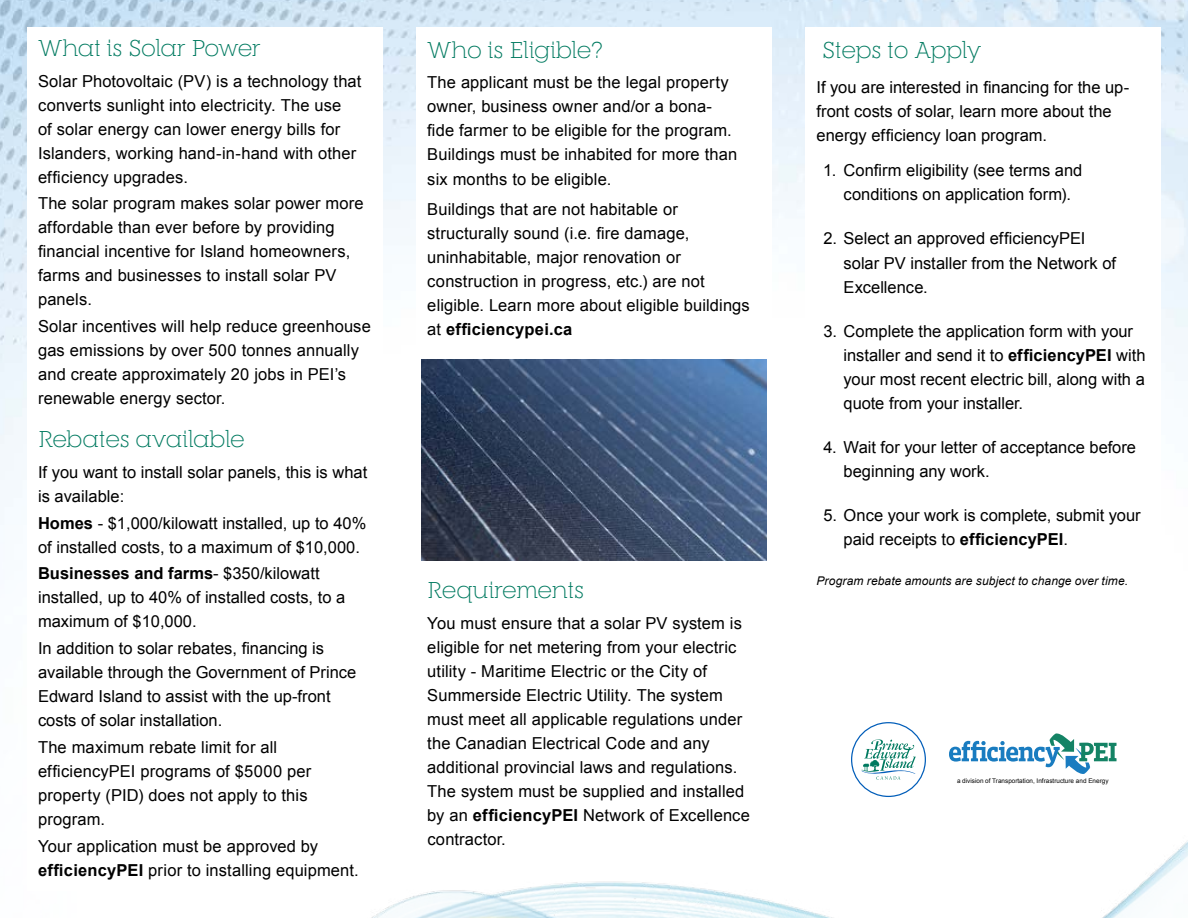
<style>
.page{position:relative;width:1188px;height:918px;background:#fff}
.page>*{position:absolute;margin:0;border:0;box-sizing:border-box;transform-origin:0 0}
.t1{font:300 22.5px "RNS Camelia";letter-spacing:-.02em;color:#007a60}
.t2{font:16.5px/24px "Arial";letter-spacing:.005em;color:#000}
.t3{font:italic 12px "Arial";letter-spacing:.01em;color:#000}
.t4{font:6.3px "Arial";color:#000}
.s1{font-weight:700}
</style>
<div class="page">
<img style="left:0;top:0;width:1188px;height:525px">
<div style="left:27px;top:27px;width:355px;height:864px;background:#fff"></div>
<div style="left:416px;top:27px;width:356px;height:864px;background:#fff"></div>
<div style="left:806px;top:27px;width:355px;height:864px;background:#fff"></div>
<img style="left:371px;top:791px;width:817px;height:127px">
<img style="left:421px;top:360px;width:346px;height:201px">
<div style="left:852px;top:723px;width:73px;height:73px;background:#fff;border-radius:50%"></div>
<div style="left:851px;top:722px;width:75px;height:75px;border:1px solid #005db9;border-radius:50%"></div>
<svg style="left:861px;top:739px;width:55px;height:41px"></svg>
<svg style="left:949px;top:733px;width:168px;height:41px"></svg>
<h1 class="t1" style="left:38px;top:35px;width:224px">What is Solar Power</h1>
<p class="t2" style="left:38px;top:69px;width:325px">Solar Photovoltaic (PV) is a technology that converts sunlight into electricity. The use<br>of solar energy can lower energy bills for Islanders, working hand-in-hand with other efficiency upgrades.</p>
<p class="t2" style="left:38px;top:192px;width:327px">The solar program makes solar power more affordable than ever before by providing financial incentive for Island homeowners, farms and businesses to install solar PV panels.</p>
<p class="t2" style="left:38px;top:315px;width:334px">Solar incentives will help reduce greenhouse gas emissions by over 500 tonnes annually and create approximately 20 jobs in PEI’s renewable energy sector.</p>
<h1 class="t1" style="left:38px;top:426px;width:208px">Rebates available</h1>
<p class="t2" style="left:38px;top:460px;width:331px">If you want to install solar panels, this is what is available:</p>
<p class="t2" style="left:38px;top:511px;width:330px"><span class="s1">Homes</span> - $1,000/kilowatt installed, up to 40% of installed costs, to a maximum of $10,000.</p>
<p class="t2" style="left:38px;top:562px;width:309px"><span class="s1">Businesses and farms</span>- $350/kilowatt installed, up to 40% of installed costs, to a maximum of $10,000.</p>
<p class="t2" style="left:38px;top:637px;width:320px">In addition to solar rebates, financing is available through the Government of Prince Edward Island to assist with the up-front costs of solar installation.</p>
<p class="t2" style="left:38px;top:736px;width:275px">The maximum rebate limit for all efficiencyPEI programs of $5000 per property (PID) does not apply to this program.</p>
<p class="t2" style="left:38px;top:834px;width:322px">Your application must be approved by <span class="s1">efficiencyPEI</span> prior to installing equipment.</p>
<h1 class="t1" style="left:427px;top:37px;width:177px">Who is Eligible?</h1>
<p class="t2" style="left:427px;top:71px;width:311px">The applicant must be the legal property owner, business owner and/or a bona&shy;fide farmer to be eligible for the program.<br>Buildings must be inhabited for more than six months to be eligible.</p>
<p class="t2" style="left:427px;top:198px;width:324px">Buildings that are not habitable or structurally sound (i.e. fire damage, uninhabitable, major renovation or construction in progress, etc.) are not eligible. Learn more about eligible buildings at <span class="s1">efficiencypei.ca</span></p>
<h1 class="t1" style="left:427px;top:577px;width:158px">Requirements</h1>
<p class="t2" style="left:427px;top:612px;width:324px">You must ensure that a solar PV system is eligible for net metering from your electric utility - Maritime Electric or the City of Summerside Electric Utility. The system must meet all applicable regulations under the Canadian Electrical Code and any additional provincial laws and regulations.<br>The system must be supplied and installed by an <span class="s1">efficiencyPEI</span> Network of Excellence contractor.</p>
<h1 class="t1" style="left:822px;top:37px;width:161px">Steps to Apply</h1>
<p class="t2" style="left:817px;top:75px;width:314px">If you are interested in financing for the up&shy;front costs of solar, learn more about the energy efficiency loan program.</p>
<p class="t2" style="left:823px;top:159px;width:261px;text-align:center">1. Confirm eligibility (see terms and conditions on application form).</p>
<p class="t2" style="left:844px;top:227px;width:274px;text-indent:-20px">2. Select an approved efficiencyPEI solar PV installer from the Network of<br>Excellence.</p>
<p class="t2" style="left:844px;top:319px;width:303px;text-indent:-20px">3. Complete the application form with your installer and send it to <span class="s1">efficiencyPEI</span> with your most recent electric bill, along with a quote from your installer.</p>
<p class="t2" style="left:844px;top:435px;width:294px;text-indent:-20px">4. Wait for your letter of acceptance before beginning any work.</p>
<p class="t2" style="left:844px;top:504px;width:299px;text-indent:-20px">5. Once your work is complete, submit your paid receipts to <span class="s1">efficiencyPEI</span>.</p>
<p class="t3" style="left:817px;top:573px;width:313px">Program rebate amounts are subject to change over time.</p>
<p class="t4" style="left:957px;top:777px;width:153px">a division of Transportation, Infrastructure and Energy</p>
</div>
